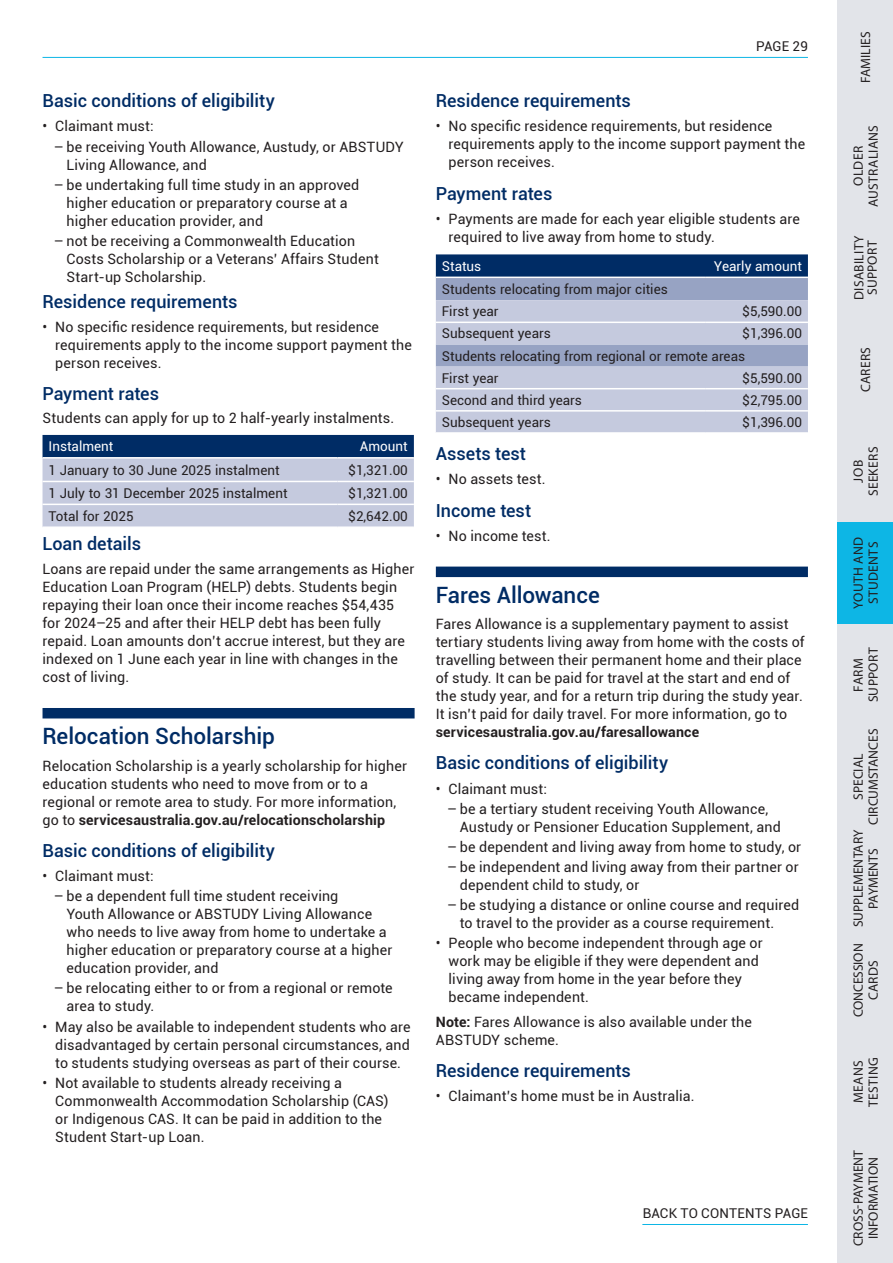
<style>
.page{position:relative;width:893px;height:1263px;background:#fff}
.page>*{position:absolute;margin:0;border:0;box-sizing:border-box;transform-origin:0 0}
.t1{font:500 22.5px "Roboto";color:#002c65}
.t2{font:500 18px "Roboto";color:#002c65}
.t3{font:14.25px/18px "Roboto";letter-spacing:.01em;color:#231f20}
.t4{font:700 14.25px "Roboto";letter-spacing:.01em;color:#231f20}
.t5{font:13.5px/22.2px "Roboto";color:#231f20}
.t6{font:13.5px/15px "Myriad Pro";letter-spacing:.01em;color:#231f20;text-align:center}
.t7{font:13.5px "Roboto";color:#fff}
.t8{font:13.5px/15px "Myriad Pro";letter-spacing:.03em;color:#231f20;text-align:center}
.s1{font-weight:700}
</style>
<div class="page">
<hr style="left:43px;top:57px;width:765px;height:1px;background:#0db6e5">
<div style="left:837px;top:0;width:56px;height:115px;background:#e2e4e9"></div>
<div style="left:837px;top:115px;width:56px;height:102px;background:#e2e4e9"></div>
<div style="left:837px;top:217px;width:56px;height:102px;background:#e2e4e9"></div>
<div style="left:837px;top:319px;width:56px;height:101px;background:#e2e4e9"></div>
<div style="left:837px;top:1133px;width:56px;height:130px;background:#e2e4e9"></div>
<div style="left:837px;top:726px;width:56px;height:101px;background:#e2e4e9"></div>
<div style="left:837px;top:827px;width:56px;height:102px;background:#e2e4e9"></div>
<div style="left:837px;top:929px;width:56px;height:102px;background:#e2e4e9"></div>
<div style="left:837px;top:1031px;width:56px;height:102px;background:#e2e4e9"></div>
<div style="left:837px;top:624px;width:56px;height:102px;background:#e2e4e9"></div>
<div style="left:837px;top:522px;width:56px;height:102px;background:#0db6e5"></div>
<div style="left:837px;top:420px;width:56px;height:102px;background:#e2e4e9"></div>
<div style="left:43px;top:708px;width:372px;height:10px;background:#002c65"></div>
<svg style="left:43px;top:435px;width:371px;height:91px;background:#93a2bf"></svg>
<hr style="left:43px;top:504px;width:294px;height:1px;background:#fff">
<hr style="left:337px;top:504px;width:77px;height:1px;background:#fff">
<hr style="left:43px;top:457px;width:294px;height:2px;background:#fff">
<hr style="left:337px;top:457px;width:77px;height:2px;background:#fff">
<hr style="left:43px;top:481px;width:294px;height:1px;background:#fff">
<hr style="left:337px;top:481px;width:77px;height:1px;background:#fff">
<div style="left:436px;top:567px;width:372px;height:10px;background:#002c65"></div>
<svg style="left:436px;top:254px;width:372px;height:46px;background:#4e6a95"></svg>
<svg style="left:436px;top:300px;width:372px;height:132px;background:#bdc4d9"></svg>
<hr style="left:436px;top:388px;width:270px;height:1px;background:#fff">
<hr style="left:706px;top:388px;width:102px;height:1px;background:#fff">
<hr style="left:436px;top:410px;width:270px;height:2px;background:#fff">
<hr style="left:706px;top:410px;width:102px;height:2px;background:#fff">
<hr style="left:436px;top:277px;width:270px;height:1px;background:#fff">
<hr style="left:706px;top:277px;width:102px;height:1px;background:#fff">
<hr style="left:436px;top:322px;width:270px;height:1px;background:#fff">
<hr style="left:706px;top:322px;width:102px;height:1px;background:#fff">
<hr style="left:642px;top:1224px;width:166px;height:1px;background:#0db6e5">
<p class="t2" style="left:43px;top:88px;width:234px">Basic conditions of eligibility</p>
<p class="t3" style="left:43px;top:117px;width:113px">• Claimant must:</p>
<p class="t3" style="left:67px;top:137px;width:339px;text-indent:-13px">– be receiving Youth Allowance, Austudy, or ABSTUDY<br>Living Allowance, and</p>
<p class="t3" style="left:67px;top:175px;width:294px;text-indent:-13px">– be undertaking full time study in an approved higher education or preparatory course at a higher education provider, and</p>
<p class="t3" style="left:67px;top:231px;width:314px;text-indent:-13px">– not be receiving a Commonwealth Education<br>Costs Scholarship or a Veterans’ Affairs Student<br>Start-up Scholarship.</p>
<p class="t2" style="left:43px;top:289px;width:197px">Residence requirements</p>
<p class="t3" style="left:55px;top:317px;width:358px;text-indent:-13px">• No specific residence requirements, but residence requirements apply to the income support payment the person receives.</p>
<p class="t2" style="left:43px;top:381px;width:118px">Payment rates</p>
<p class="t3" style="left:43px;top:408px;width:353px">Students can apply for up to 2 half-yearly instalments.</p>
<p class="t7" style="left:49px;top:437px;width:67px">Instalment</p>
<p class="t7" style="left:360px;top:437px;width:49px">Amount</p>
<p class="t5" style="left:49px;top:459px;width:233px">1 January to 30 June 2025 instalment</p>
<p class="t5" style="left:348px;top:459px;width:61px">$1,321.00</p>
<p class="t5" style="left:49px;top:482px;width:241px">1 July to 31 December 2025 instalment</p>
<p class="t5" style="left:348px;top:482px;width:61px">$1,321.00</p>
<p class="t5" style="left:49px;top:504px;width:87px">Total for 2025</p>
<p class="t5" style="left:348px;top:504px;width:61px">$2,642.00</p>
<p class="t2" style="left:43px;top:531px;width:100px">Loan details</p>
<p class="t3" style="left:43px;top:560px;width:374px">Loans are repaid under the same arrangements as Higher Education Loan Program (HELP) debts. Students begin repaying their loan once their income reaches $54,435 for 2024–25 and after their HELP debt has been fully repaid. Loan amounts don’t accrue interest, but they are indexed on 1 June each year in line with changes in the cost of living.</p>
<h1 class="t1" style="left:43px;top:720px;width:234px">Relocation Scholarship</h1>
<p class="t3" style="left:43px;top:756px;width:366px">Relocation Scholarship is a yearly scholarship for higher education students who need to move from or to a regional or remote area to study. For more information, go to <span class="s1">servicesaustralia.gov.au/relocationscholarship</span></p>
<p class="t2" style="left:43px;top:838px;width:234px">Basic conditions of eligibility</p>
<p class="t3" style="left:43px;top:866px;width:113px">• Claimant must:</p>
<p class="t3" style="left:67px;top:887px;width:327px;text-indent:-13px">– be a dependent full time student receiving<br>Youth Allowance or ABSTUDY Living Allowance who needs to live away from home to undertake a higher education or preparatory course at a higher education provider, and</p>
<p class="t3" style="left:67px;top:979px;width:328px;text-indent:-13px">– be relocating either to or from a regional or remote area to study.</p>
<p class="t3" style="left:55px;top:1017px;width:357px;text-align:justify;text-indent:-13px">• May also be available to independent students who are disadvantaged by certain personal circumstances, and to students studying overseas as part of their course.</p>
<p class="t3" style="left:55px;top:1073px;width:335px;text-indent:-13px">• Not available to students already receiving a Commonwealth Accommodation Scholarship (CAS) or Indigenous CAS. It can be paid in addition to the Student Start-up Loan.</p>
<p class="t5" style="left:756px;top:34px;width:53px">PAGE 29</p>
<p class="t2" style="left:436px;top:88px;width:197px">Residence requirements</p>
<p class="t3" style="left:449px;top:117px;width:358px;text-indent:-13px">• No specific residence requirements, but residence requirements apply to the income support payment the person receives.</p>
<p class="t2" style="left:436px;top:181px;width:118px">Payment rates</p>
<p class="t3" style="left:449px;top:209px;width:353px;text-indent:-13px">• Payments are made for each year eligible students are required to live away from home to study.</p>
<p class="t7" style="left:442px;top:257px;width:41px">Status</p>
<p class="t7" style="left:714px;top:257px;width:89px">Yearly amount</p>
<p class="t5" style="left:442px;top:278px;width:227px">Students relocating from major cities<br>First year</p>
<p class="t5" style="left:742px;top:300px;width:61px">$5,590.00</p>
<p class="t5" style="left:442px;top:322px;width:362px;text-indent:300px">$1,396.00<br>Students relocating from regional or remote areas<br>First year</p>
<p class="t5" style="left:442px;top:322px;width:111px">Subsequent years</p>
<p class="t5" style="left:742px;top:366px;width:61px">$5,590.00</p>
<p class="t5" style="left:442px;top:388px;width:142px">Second and third years</p>
<p class="t5" style="left:742px;top:388px;width:61px">$2,795.00</p>
<p class="t5" style="left:442px;top:411px;width:111px">Subsequent years</p>
<p class="t5" style="left:742px;top:411px;width:61px">$1,396.00</p>
<p class="t2" style="left:436px;top:441px;width:92px">Assets test</p>
<p class="t3" style="left:436px;top:470px;width:111px">• No assets test.</p>
<p class="t2" style="left:436px;top:497px;width:97px">Income test</p>
<p class="t3" style="left:436px;top:526px;width:116px">• No income test.</p>
<h1 class="t1" style="left:436px;top:579px;width:165px">Fares Allowance</h1>
<p class="t3" style="left:436px;top:614px;width:370px">Fares Allowance is a supplementary payment to assist tertiary students living away from home with the costs of travelling between their permanent home and their place of study. It can be paid for travel at the start and end of the study year, and for a return trip during the study year.<br>It isn’t paid for daily travel. For more information, go to</p>
<p class="t4" style="left:436px;top:722px;width:265px">servicesaustralia.gov.au/faresallowance</p>
<p class="t2" style="left:436px;top:750px;width:234px">Basic conditions of eligibility</p>
<p class="t3" style="left:436px;top:779px;width:113px">• Claimant must:</p>
<p class="t3" style="left:460px;top:799px;width:322px;text-indent:-13px">– be a tertiary student receiving Youth Allowance,<br>Austudy or Pensioner Education Supplement, and</p>
<p class="t3" style="left:447px;top:837px;width:356px">– be dependent and living away from home to study, or</p>
<p class="t3" style="left:460px;top:857px;width:340px;text-indent:-13px">– be independent and living away from their partner or dependent child to study, or</p>
<p class="t3" style="left:460px;top:896px;width:341px;text-indent:-13px">– be studying a distance or online course and required to travel to the provider as a course requirement.</p>
<p class="t3" style="left:449px;top:934px;width:316px;text-indent:-13px">• People who become independent through age or work may be eligible if they were dependent and living away from home in the year before they became independent.</p>
<p class="t3" style="left:436px;top:1012px;width:318px"><span class="s1">Note:</span> Fares Allowance is also available under the<br>ABSTUDY scheme.</p>
<p class="t2" style="left:436px;top:1058px;width:197px">Residence requirements</p>
<p class="t3" style="left:436px;top:1087px;width:260px">• Claimant’s home must be in Australia.</p>
<p class="t5" style="left:643px;top:1201px;width:167px">BACK TO CONTENTS PAGE</p>
<p class="t6" style="left:858px;top:83px;width:53px;rotate:-90deg">FAMILIES</p>
<p class="t6" style="left:850px;top:207px;width:84px;rotate:-90deg">OLDER<br>AUSTRALIANS</p>
<p class="t6" style="left:852px;top:300px;width:66px;line-height:13.5px;rotate:-90deg">DISABILITY<br>SUPPORT</p>
<p class="t6" style="left:858px;top:392px;width:47px;rotate:-90deg">CARERS</p>
<p class="t6" style="left:850px;top:496px;width:51px;rotate:-90deg">JOB<br>SEEKERS</p>
<p class="t8" style="left:850px;top:609px;width:73px;rotate:-90deg">YOUTH AND<br>STUDENTS</p>
<p class="t6" style="left:850px;top:702px;width:56px;rotate:-90deg">FARM<br>SUPPORT</p>
<p class="t6" style="left:850px;top:825px;width:97px;rotate:-90deg">SPECIAL<br>CIRCUMSTANCES</p>
<p class="t6" style="left:850px;top:927px;width:99px;rotate:-90deg">SUPPLEMENTARY<br>PAYMENTS</p>
<p class="t6" style="left:850px;top:1017px;width:75px;rotate:-90deg">CONCESSION<br>CARDS</p>
<p class="t8" style="left:850px;top:1107px;width:51px;text-align:left;rotate:-90deg">MEANS<br>TESTING</p>
<p class="t6" style="left:850px;top:1246px;width:98px;rotate:-90deg">CROSS-PAYMENT<br>INFORMATION</p>
</div>
